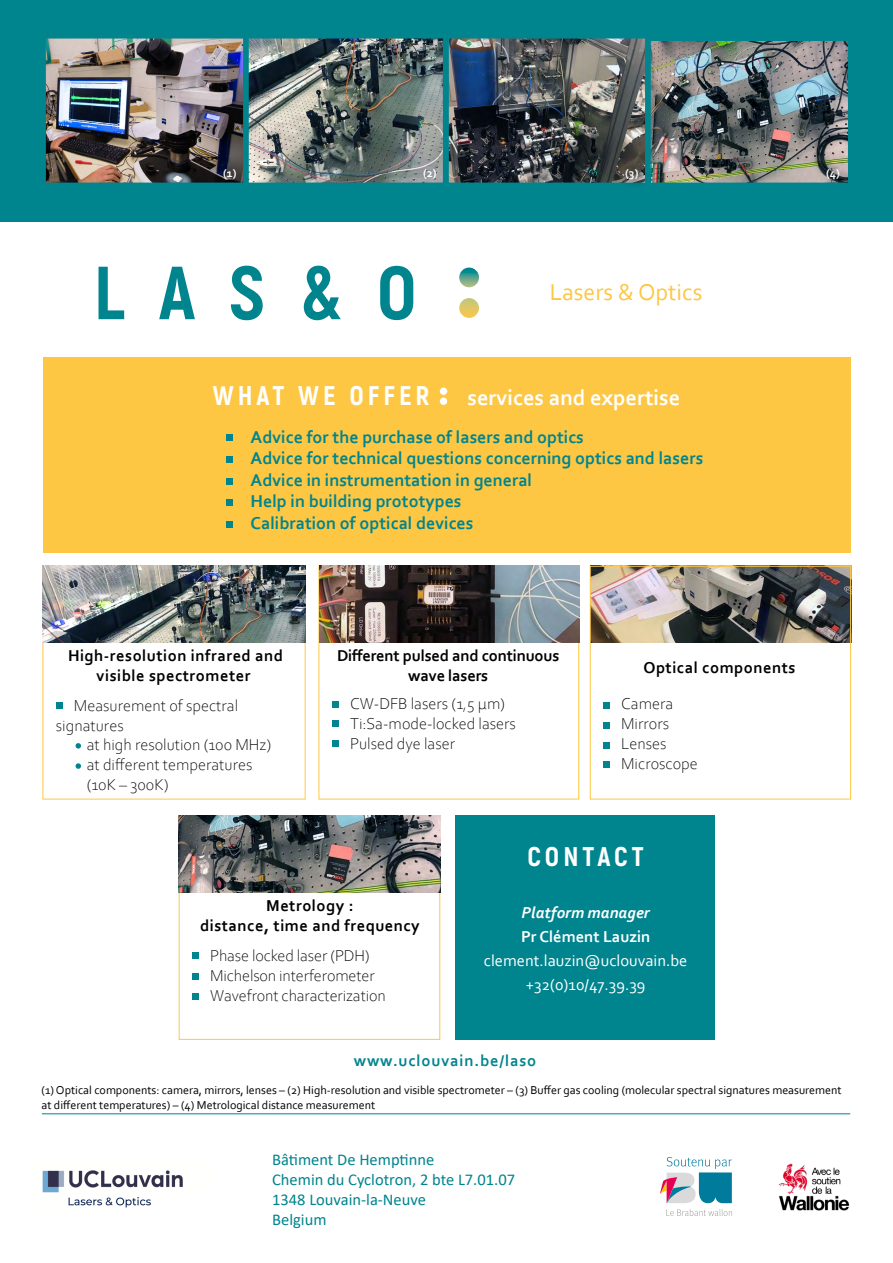
<style>
.page{position:relative;width:893px;height:1263px;background:#fff}
.page>*{position:absolute;margin:0;border:0;box-sizing:border-box;transform-origin:0 0}
.t1{font:800 75px "Akrobat";color:#00848e}
.t2{font:800 27px "Akrobat";letter-spacing:.15em;color:#fff}
.t3{font:24px "Corbel";color:#fdc744}
.t4{font:700 22.5px "Corbel";color:#fff}
.t5{font:700 18px/21.6px "Corbel";color:#00848e}
.t6{font:300 16.5px/19.8px "Corbel";color:#000}
.t7{font:700 16.5px/19.8px "Corbel";letter-spacing:.03em;color:#000;text-align:center}
.t8{font:16.5px/19.8px "Calibri";color:#00848e}
.t9{font:16.5px/24px "Corbel";color:#fff;text-align:center}
.t10{font:700 16.5px/19.8px "Corbel";letter-spacing:-.01em;color:#000;text-align:center}
.t11{font:700 16.5px "Corbel";letter-spacing:.05em;color:#00848e}
.t12{font:italic 700 16.5px "Corbel";color:#fff}
.t13{font:700 16.5px "Corbel";color:#fff}
.t14{font:12px/14.4px "Corbel";color:#000}
.t15{font:700 12px "Corbel";color:#fff}
.s1{font-family:"Akrobat";font-weight:800;font-size:27px}
</style>
<div class="page">
<img style="left:778px;top:1163px;width:72px;height:48px">
<svg style="left:666px;top:1209px;width:66px;height:7px"></svg>
<svg style="left:660px;top:1157px;width:72px;height:46px"></svg>
<div style="left:0;top:0;width:893px;height:221px;background:#00848e"></div>
<div style="left:43px;top:357px;width:808px;height:196px;background:#fdc744"></div>
<svg style="left:459px;top:268px;width:20px;height:19px"></svg>
<svg style="left:459px;top:298px;width:20px;height:20px"></svg>
<div style="left:440px;top:387px;width:7px;height:8px;background:#fff;border-radius:50%"></div>
<div style="left:440px;top:397px;width:7px;height:8px;background:#fff;border-radius:50%"></div>
<svg style="left:227px;top:435px;width:6px;height:6px"></svg>
<div style="left:227px;top:456px;width:6px;height:7px;background:#00848e"></div>
<hr style="left:42px;top:1113px;width:808px;height:1px;background:#00848e">
<img style="left:249px;top:40px;width:396px;height:141px">
<div style="left:240px;top:33px;width:209px;height:155px;border:6px solid #00848e"></div>
<div style="left:443px;top:33px;width:209px;height:155px;border:6px solid #00848e"></div>
<img style="left:652px;top:42px;width:195px;height:139px">
<div style="left:645px;top:33px;width:209px;height:155px;border:6px solid #00848e"></div>
<img style="left:47px;top:40px;width:195px;height:141px">
<div style="left:40px;top:33px;width:209px;height:155px;border:6px solid #00848e"></div>
<img style="left:43px;top:566px;width:263px;height:77px">
<img style="left:319px;top:566px;width:260px;height:77px">
<img style="left:592px;top:568px;width:257px;height:75px">
<img style="left:178px;top:815px;width:262px;height:77px">
<div style="left:456px;top:815px;width:259px;height:225px;background:#00848e"></div>
<div style="left:56px;top:702px;width:7px;height:7px;background:#00848e"></div>
<svg style="left:333px;top:701px;width:6px;height:6px"></svg>
<div style="left:333px;top:720px;width:6px;height:7px;background:#00848e"></div>
<div style="left:604px;top:702px;width:6px;height:7px;background:#00848e"></div>
<div style="left:604px;top:722px;width:6px;height:7px;background:#00848e"></div>
<svg style="left:604px;top:742px;width:6px;height:6px"></svg>
<div style="left:604px;top:761px;width:6px;height:7px;background:#00848e"></div>
<div style="left:193px;top:952px;width:6px;height:7px;background:#00848e"></div>
<div style="left:192px;top:973px;width:7px;height:6px;background:#00848e"></div>
<div style="left:193px;top:993px;width:6px;height:7px;background:#00848e"></div>
<div style="left:333px;top:740px;width:6px;height:7px;background:#00848e"></div>
<div style="left:590px;top:566px;width:261px;height:233px;border:1px solid #fdc744"></div>
<img style="left:42px;top:1170px;width:141px;height:38px">
<svg style="left:227px;top:478px;width:6px;height:6px"></svg>
<svg style="left:76px;top:743px;width:5px;height:5px"></svg>
<svg style="left:76px;top:763px;width:5px;height:6px"></svg>
<div style="left:227px;top:499px;width:6px;height:7px;background:#00848e"></div>
<div style="left:621px;top:164px;width:28px;height:25px;background:#000;opacity:.75"></div>
<svg style="left:227px;top:521px;width:6px;height:6px"></svg>
<p class="t15" style="left:223px;top:165px;width:15px">(1)</p>
<p class="t15" style="left:423px;top:165px;width:15px">(2)</p>
<p class="t15" style="left:625px;top:165px;width:15px">(3)</p>
<p class="t15" style="left:826px;top:165px;width:15px">(4)</p>
<h1 class="t1" style="left:94px;top:245px;width:325px">LAS&amp;O</h1>
<h3 class="t3" style="left:550px;top:278px;width:154px">Lasers &amp; Optics</h3>
<h3 class="t4" style="left:213px;top:384px;width:469px"><span class="s1">WHAT WE OFFER</span> services and expertise</h3>
<p class="t5" style="left:251px;top:425px;width:454px">Advice for the purchase of lasers and optics<br>Advice for technical questions concerning optics and lasers Advice in instrumentation in general<br>Help in building prototypes<br>Calibration of optical devices</p>
<p class="t7" style="left:68px;top:645px;width:217px">High-resolution infrared and visible spectrometer</p>
<p class="t6" style="left:56px;top:695px;width:184px;text-indent:18px">Measurement of spectral signatures</p>
<p class="t6" style="left:87px;top:734px;width:186px">at high resolution (100 MHz) at different temperatures (10K – 300K)</p>
<p class="t10" style="left:337px;top:645px;width:224px">Different pulsed and continuous wave lasers</p>
<p class="t6" style="left:350px;top:693px;width:167px">CW-DFB lasers (1,5 µm)<br>Ti:Sa-mode-locked lasers<br>Pulsed dye laser</p>
<p class="t7" style="left:643px;top:657px;width:154px">Optical components</p>
<p class="t6" style="left:621px;top:693px;width:78px">Camera<br>Mirrors<br>Lenses<br>Microscope</p>
<h2 class="t2" style="left:527px;top:840px;width:118px">CONTACT</h2>
<p class="t7" style="left:200px;top:895px;width:221px">Metrology :<br>distance, time and frequency</p>
<p class="t12" style="left:521px;top:902px;width:130px">Platform manager</p>
<p class="t13" style="left:521px;top:926px;width:131px">Pr Clément Lauzin</p>
<p class="t9" style="left:484px;top:948px;width:205px">clement.lauzin@uclouvain.be +32(0)10/47.39.39</p>
<p class="t6" style="left:210px;top:945px;width:177px">Phase locked laser (PDH)<br>Michelson interferometer<br>Wavefront characterization</p>
<p class="t11" style="left:354px;top:1050px;width:184px">www.uclouvain.be/laso</p>
<p class="t14" style="left:41px;top:1083px;width:802px">(1) Optical components: camera, mirrors, lenses – (2) High-resolution and visible spectrometer – (3) Buffer gas cooling (molecular spectral signatures measurement at different temperatures) – (4) Metrological distance measurement</p>
<p class="t8" style="left:272px;top:1149px;width:244px">Bâtiment De Hemptinne<br>Chemin du Cyclotron, 2 bte L7.01.07<br>1348 Louvain-la-Neuve<br>Belgium</p>
</div>
